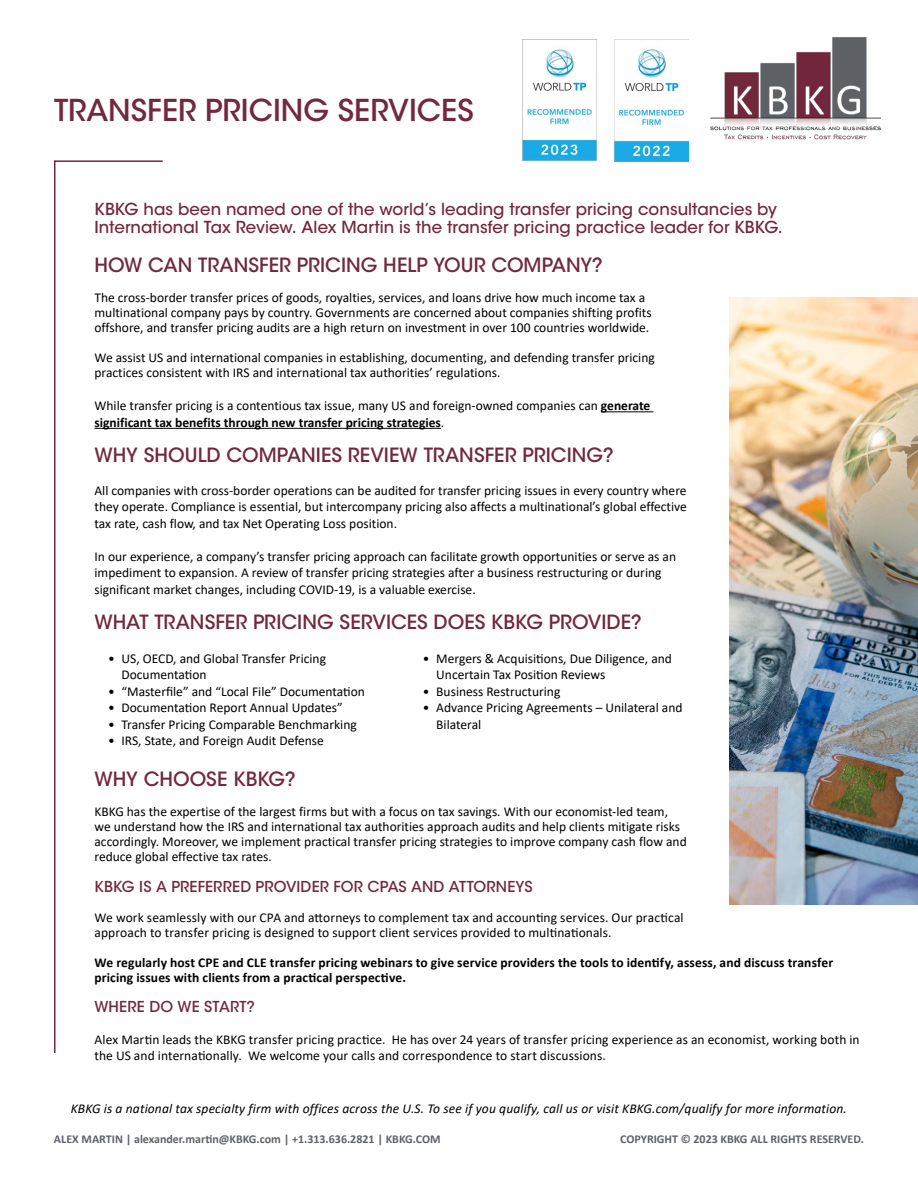
<style>
.page{position:relative;width:918px;height:1188px;background:#fff}
.page>*{position:absolute;margin:0;border:0;box-sizing:border-box;transform-origin:0 0}
.t1{font:500 30px "ITC Avant Garde Std";color:#72283d}
.t2{font:500 19.5px "ITC Avant Garde Std";color:#72283d}
.t3{font:500 16.5px/18px "ITC Avant Garde Std";letter-spacing:.005em;color:#72283d}
.t4{font:500 15px "ITC Avant Garde Std";letter-spacing:.01em;color:#72283d}
.t5{font:13.5px/16.5px "Calibri";color:#000}
.t6{font:700 13.5px/15px "Calibri";letter-spacing:.01em;color:#000}
.t7{font:italic 13.5px "Calibri";letter-spacing:.01em;color:#000}
.t8{font:700 12px "Calibri";color:#5e6168}
.s1{font-weight:700}
</style>
<div class="page">
<img style="left:711px;top:38px;width:169px;height:102px">
<hr style="left:54px;top:161px;width:2px;height:892px;background:#72283d">
<hr style="left:54px;top:160px;width:109px;height:2px;background:#72283d">
<img style="left:729px;top:297px;width:189px;height:607px">
<hr style="left:601px;top:411px;width:52px;height:1px;background:#000">
<hr style="left:94px;top:428px;width:347px;height:1px;background:#000">
<img style="left:614px;top:40px;width:74px;height:121px">
<img style="left:523px;top:40px;width:74px;height:121px">
<h1 class="t1" style="left:54px;top:92px;width:421px">TRANSFER PRICING SERVICES</h1>
<p class="t3" style="left:94px;top:200px;width:690px">KBKG has been named one of the world’s leading transfer pricing consultancies by<br>International Tax Review. Alex Martin is the transfer pricing practice leader for KBKG.</p>
<h2 class="t2" style="left:94px;top:253px;width:510px">HOW CAN TRANSFER PRICING HELP YOUR COMPANY?</h2>
<p class="t5" style="left:94px;top:290px;width:559px;line-height:15px">The cross-border transfer prices of goods, royalties, services, and loans drive how much income tax a multinational company pays by country. Governments are concerned about companies shifting profits offshore, and transfer pricing audits are a high return on investment in over 100 countries worldwide.</p>
<p class="t5" style="left:94px;top:350px;width:562px;line-height:15px">We assist US and international companies in establishing, documenting, and defending transfer pricing practices consistent with IRS and international tax authorities’ regulations.</p>
<p class="t5" style="left:94px;top:397px;width:557px">While transfer pricing is a contentious tax issue, many US and foreign-owned companies can <span class="s1">generate significant tax benefits through new transfer pricing strategies</span>.</p>
<h2 class="t2" style="left:94px;top:443px;width:521px">WHY SHOULD COMPANIES REVIEW TRANSFER PRICING?</h2>
<p class="t5" style="left:94px;top:482px;width:594px;text-align:justify">All companies with cross-border operations can be audited for transfer pricing issues in every country where they operate. Compliance is essential, but intercompany pricing also affects a multinational’s global effective tax rate, cash flow, and tax Net Operating Loss position.</p>
<p class="t5" style="left:94px;top:548px;width:583px">In our experience, a company’s transfer pricing approach can facilitate growth opportunities or serve as an impediment to expansion. A review of transfer pricing strategies after a business restructuring or during significant market changes, including COVID-19, is a valuable exercise.</p>
<h2 class="t2" style="left:94px;top:610px;width:549px">WHAT TRANSFER PRICING SERVICES DOES KBKG PROVIDE?</h2>
<p class="t5" style="left:122px;top:650px;width:206px;text-indent:-14px">• US, OECD, and Global Transfer Pricing<br>Documentation</p>
<p class="t5" style="left:108px;top:683px;width:259px">• “Masterfile” and “Local File” Documentation</p>
<p class="t5" style="left:108px;top:699px;width:236px">• Documentation Report Annual Updates”</p>
<p class="t5" style="left:108px;top:716px;width:250px">• Transfer Pricing Comparable Benchmarking</p>
<p class="t5" style="left:108px;top:732px;width:217px">• IRS, State, and Foreign Audit Defense</p>
<p class="t5" style="left:436px;top:650px;width:237px;text-indent:-14px">• Mergers &amp; Acquisitions, Due Diligence, and<br>Uncertain Tax Position Reviews</p>
<p class="t5" style="left:423px;top:683px;width:139px">• Business Restructuring</p>
<p class="t5" style="left:436px;top:699px;width:248px;text-indent:-14px">• Advance Pricing Agreements – Unilateral and<br>Bilateral</p>
<h2 class="t2" style="left:94px;top:766px;width:203px">WHY CHOOSE KBKG?</h2>
<p class="t5" style="left:94px;top:803px;width:594px;line-height:15px">KBKG has the expertise of the largest firms but with a focus on tax savings. With our economist-led team, we understand how the IRS and international tax authorities approach audits and help clients mitigate risks accordingly. Moreover, we implement practical transfer pricing strategies to improve company cash flow and reduce global effective tax rates.</p>
<p class="t4" style="left:94px;top:877px;width:440px">KBKG IS A PREFERRED PROVIDER FOR CPAS AND ATTORNEYS</p>
<p class="t5" style="left:94px;top:910px;width:591px;line-height:15px">We work seamlessly with our CPA and attorneys to complement tax and accounting services. Our practical approach to transfer pricing is designed to support client services provided to multinationals.</p>
<p class="t6" style="left:94px;top:955px;width:740px">We regularly host CPE and CLE transfer pricing webinars to give service providers the tools to identify, assess, and discuss transfer pricing issues with clients from a practical perspective.</p>
<p class="t4" style="left:94px;top:997px;width:162px">WHERE DO WE START?</p>
<p class="t5" style="left:94px;top:1031px;width:767px">Alex Martin leads the KBKG transfer pricing practice. He has over 24 years of transfer pricing experience as an economist, working both in the US and internationally. We welcome your calls and correspondence to start discussions.</p>
<p class="t7" style="left:71px;top:1100px;width:778px">KBKG is a national tax specialty firm with offices across the U.S. To see if you qualify, call us or visit KBKG.com/qualify for more information.</p>
<p class="t8" style="left:54px;top:1131px;width:388px">ALEX MARTIN | alexander.martin@KBKG.com | +1.313.636.2821 | KBKG.COM</p>
<p class="t8" style="left:620px;top:1131px;width:245px">COPYRIGHT © 2023 KBKG ALL RIGHTS RESERVED.</p>
</div>
